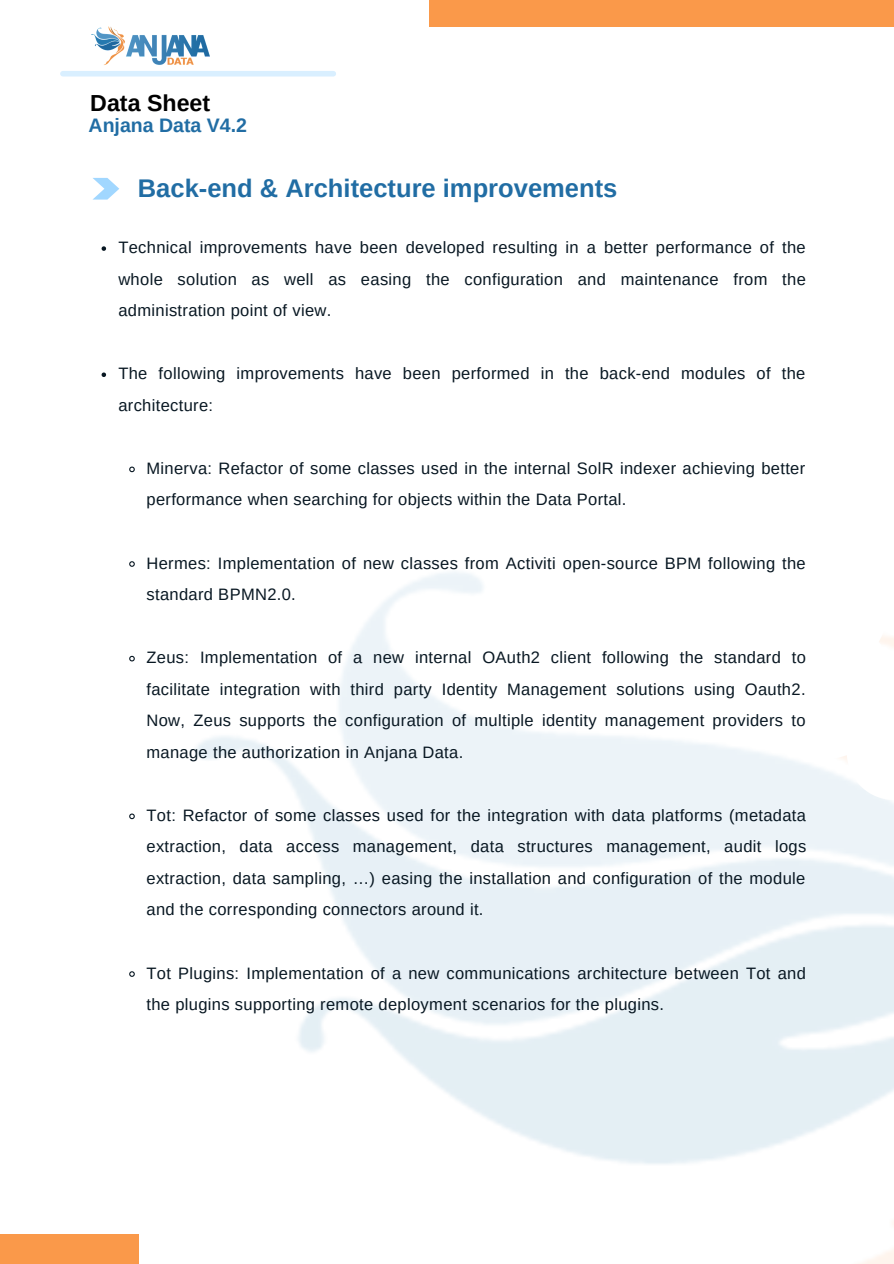
<style>
.page{position:relative;width:894px;height:1264px;background:#fff}
.page>*{position:absolute;margin:0;border:0;box-sizing:border-box;transform-origin:0 0}
.t1{font:700 25.5px "Arimo";color:#216da4}
.t2{font:700 23.25px "Arimo";color:#000}
.t3{font:700 19.5px "Arimo";color:#216da4}
.t4{font:16.5px/31.5px "Arimo";letter-spacing:.02em;color:#081722}
</style>
<div class="page">
<div style="left:0;top:1233px;width:139px;height:30px;background:#fa994a"></div>
<div style="left:429px;top:0;width:464px;height:27px;background:#fa994a"></div>
<img style="left:91px;top:26px;width:119px;height:39px">
<div style="left:63px;top:71px;width:270px;height:5px;background:#d9efff"></div>
<img style="left:106px;top:572px;width:787px;height:691px">
<svg style="left:648px;top:572px;width:245px;height:132px"></svg>
<svg style="left:748px;top:614px;width:145px;height:186px"></svg>
<svg style="left:101px;top:246px;width:5px;height:5px"></svg>
<svg style="left:101px;top:372px;width:5px;height:5px"></svg>
<svg style="left:129px;top:466px;width:6px;height:7px"></svg>
<svg style="left:129px;top:561px;width:6px;height:6px"></svg>
<svg style="left:128px;top:655px;width:8px;height:7px"></svg>
<svg style="left:128px;top:812px;width:8px;height:8px"></svg>
<svg style="left:128px;top:970px;width:8px;height:7px"></svg>
<svg style="left:93px;top:178px;width:26px;height:21px"></svg>
<p class="t2" style="left:90px;top:90px;width:121px">Data Sheet</p>
<p class="t3" style="left:89px;top:114px;width:160px">Anjana Data V4.2</p>
<p class="t1" style="left:138px;top:174px;width:481px">Back-end &amp; Architecture improvements</p>
<p class="t4" style="left:118px;top:232px;width:688px;text-align:justify">Technical improvements have been developed resulting in a better performance of the whole solution as well as easing the configuration and maintenance from the administration point of view.</p>
<p class="t4" style="left:118px;top:358px;width:688px">The following improvements have been performed in the back-end modules of the architecture:</p>
<p class="t4" style="left:146px;top:452px;width:660px">Minerva: Refactor of some classes used in the internal SolR indexer achieving better performance when searching for objects within the Data Portal.</p>
<p class="t4" style="left:146px;top:547px;width:660px">Hermes: Implementation of new classes from Activiti open-source BPM following the standard BPMN2.0.</p>
<p class="t4" style="left:146px;top:641px;width:660px;text-align:justify">Zeus: Implementation of a new internal OAuth2 client following the standard to facilitate integration with third party Identity Management solutions using Oauth2.<br>Now, Zeus supports the configuration of multiple identity management providers to manage the authorization in Anjana Data.</p>
<p class="t4" style="left:146px;top:799px;width:661px;text-align:justify">Tot: Refactor of some classes used for the integration with data platforms (metadata extraction, data access management, data structures management, audit logs extraction, data sampling, …) easing the installation and configuration of the module and the corresponding connectors around it.</p>
<p class="t4" style="left:146px;top:957px;width:660px">Tot Plugins: Implementation of a new communications architecture between Tot and the plugins supporting remote deployment scenarios for the plugins.</p>
</div>
